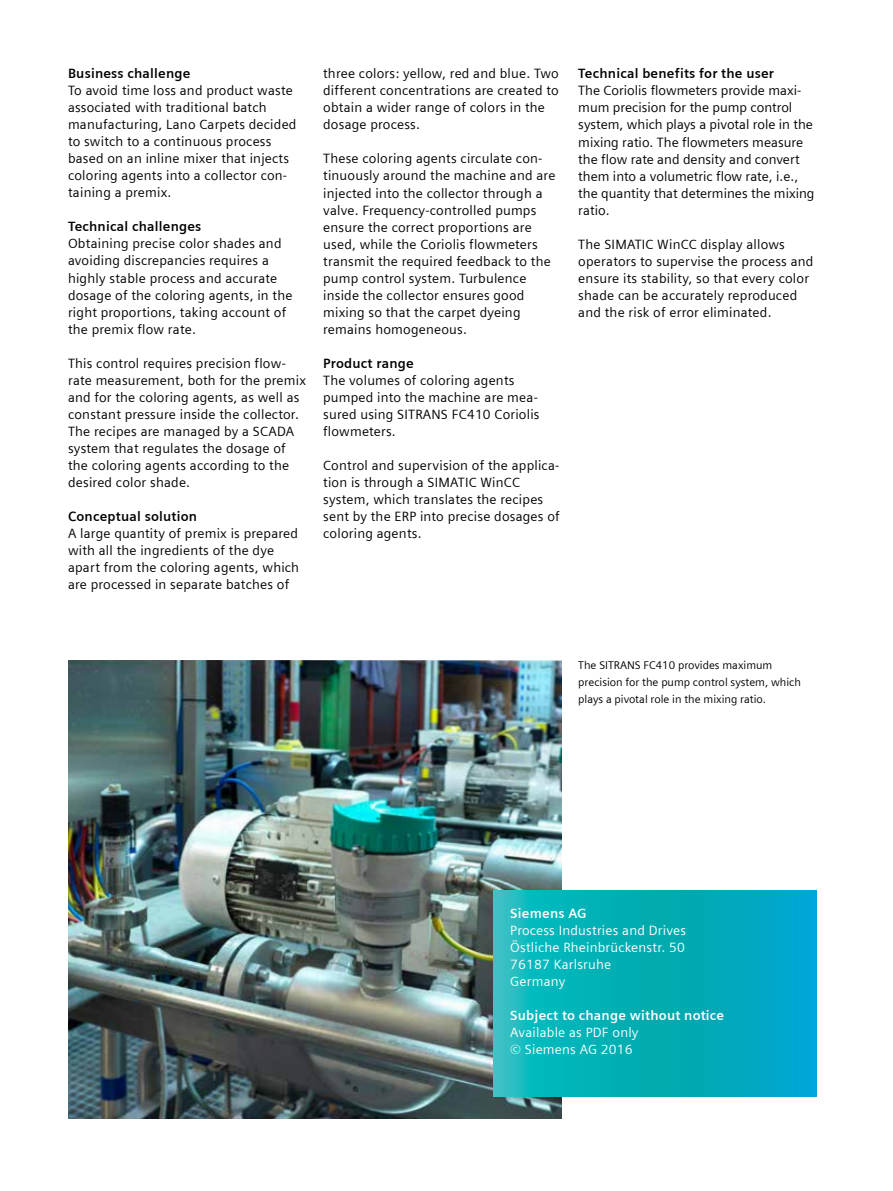
<style>
.page{position:relative;width:893px;height:1191px;background:#fff}
.page>*{position:absolute;margin:0;border:0;box-sizing:border-box;transform-origin:0 0}
.t1{font:13.5px/17px "Siemens Sans";letter-spacing:.015em;color:#000}
.t2{font:13.5px/17px "Siemens Sans";letter-spacing:.015em;color:#fff}
.t3{font:700 13.5px "Siemens Sans";letter-spacing:.015em;color:#000}
.t4{font:700 13.5px "Siemens Sans";letter-spacing:.015em;color:#fff}
.t5{font:11.25px/17px "Siemens Sans";color:#000}
</style>
<div class="page">
<img style="left:68px;top:660px;width:493px;height:458px">
<svg style="left:493px;top:890px;width:323px;height:206px;background:#04aebb"></svg>
<p class="t3" style="left:68px;top:66px;width:124px">Business challenge</p>
<p class="t1" style="left:68px;top:82px;width:230px">To avoid time loss and product waste associated with traditional batch manufacturing, Lano Carpets decided to switch to a continuous process based on an inline mixer that injects coloring agents into a collector con&shy;taining a premix.</p>
<p class="t3" style="left:68px;top:219px;width:135px">Technical challenges</p>
<p class="t1" style="left:68px;top:235px;width:226px">Obtaining precise color shades and avoiding discrepancies requires a highly stable process and accurate dosage of the coloring agents, in the right proportions, taking account of the premix flow rate.</p>
<p class="t1" style="left:68px;top:354px;width:240px">This control requires precision flow&shy;rate measurement, both for the premix and for the coloring agents, as well as constant pressure inside the collector.<br>The recipes are managed by a SCADA system that regulates the dosage of the coloring agents according to the desired color shade.</p>
<p class="t3" style="left:68px;top:508px;width:131px">Conceptual solution</p>
<p class="t1" style="left:68px;top:524px;width:233px">A large quantity of premix is prepared with all the ingredients of the dye apart from the coloring agents, which are processed in separate batches of</p>
<p class="t1" style="left:323px;top:65px;width:237px">three colors: yellow, red and blue. Two different concentrations are created to obtain a wider range of colors in the dosage process.</p>
<p class="t1" style="left:323px;top:150px;width:234px">These coloring agents circulate con&shy;tinuously around the machine and are injected into the collector through a valve. Frequency-controlled pumps ensure the correct proportions are used, while the Coriolis flowmeters transmit the required feedback to the pump control system. Turbulence inside the collector ensures good mixing so that the carpet dyeing remains homogeneous.</p>
<p class="t3" style="left:323px;top:355px;width:92px">Product range</p>
<p class="t1" style="left:323px;top:371px;width:218px">The volumes of coloring agents pumped into the machine are mea&shy;sured using SITRANS FC410 Coriolis flowmeters.</p>
<p class="t1" style="left:323px;top:457px;width:238px">Control and supervision of the applica&shy;tion is through a SIMATIC WinCC system, which translates the recipes sent by the ERP into precise dosages of coloring agents.</p>
<p class="t3" style="left:578px;top:66px;width:197px">Technical benefits for the user</p>
<p class="t1" style="left:578px;top:82px;width:238px">The Coriolis flowmeters provide maxi&shy;mum precision for the pump control system, which plays a pivotal role in the mixing ratio. The flowmeters measure the flow rate and density and convert them into a volumetric flow rate, i.e., the quantity that determines the mixing ratio.</p>
<p class="t1" style="left:578px;top:235px;width:237px">The SIMATIC WinCC display allows operators to supervise the process and ensure its stability, so that every color shade can be accurately reproduced and the risk of error eliminated.</p>
<p class="t5" style="left:578px;top:657px;width:224px">The SITRANS FC410 provides maximum precision for the pump control system, which plays a pivotal role in the mixing ratio.</p>
<p class="t4" style="left:510px;top:905px;width:78px">Siemens AG</p>
<p class="t2" style="left:510px;top:921px;width:177px">Process Industries and Drives<br>Östliche Rheinbrückenstr. 50<br>76187 Karlsruhe<br>Germany</p>
<p class="t4" style="left:510px;top:1007px;width:215px">Subject to change without notice</p>
<p class="t2" style="left:510px;top:1024px;width:130px">Available as PDF only © Siemens AG 2016</p>
</div>
